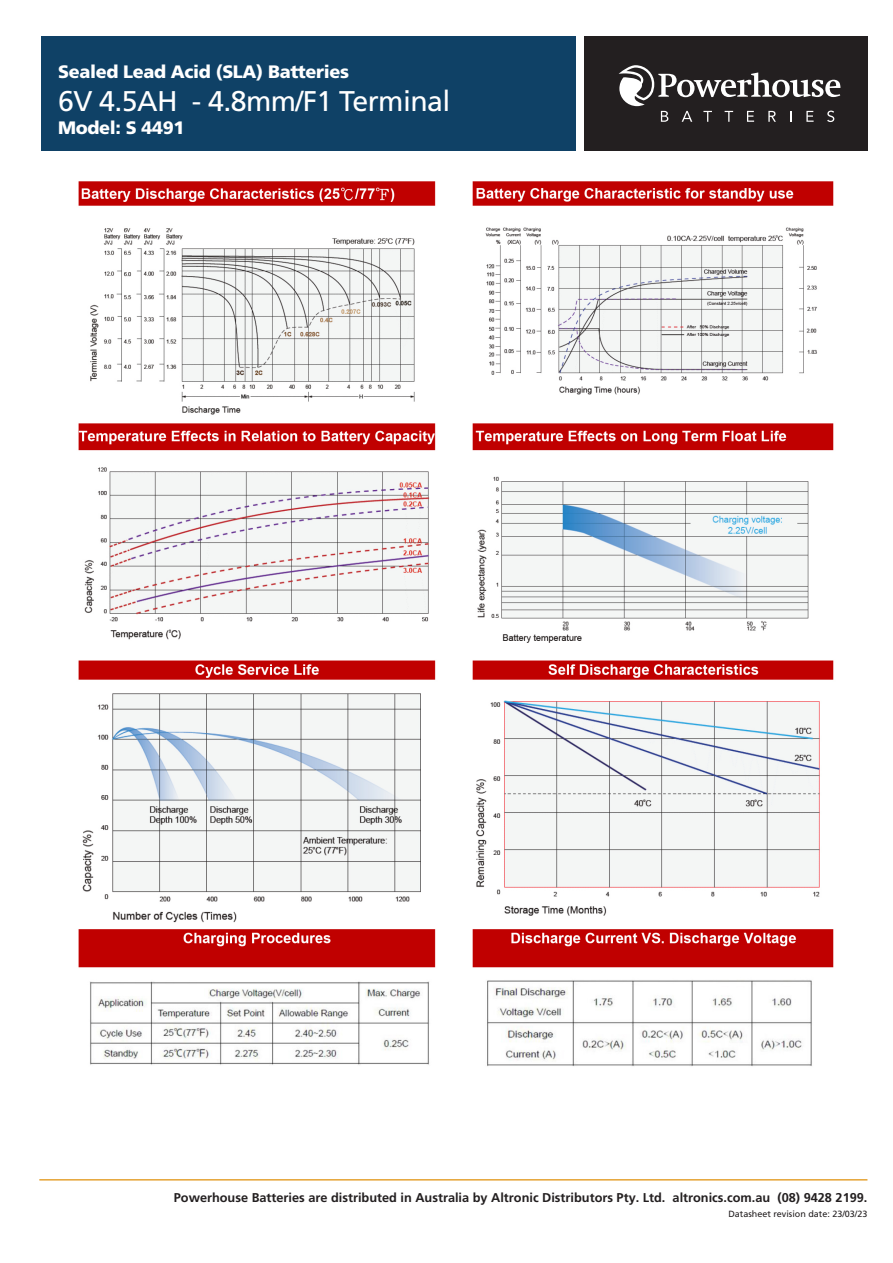
<style>
.page{position:relative;width:893px;height:1263px;background:#fff}
.page>*{position:absolute;margin:0;border:0;box-sizing:border-box;transform-origin:0 0}
.t1{font:28.5px "Frutiger LT Std";letter-spacing:-.02em;color:#fff}
.t2{font:900 18px "Frutiger LT Std";letter-spacing:-.02em;color:#fff}
._2011_Body_Text{font:700 12.75px "Frutiger LT Std";color:#231f20}
._2011_Body_Text-2{font:9px "Frutiger LT Std";color:#231f20}
</style>
<div class="page">
<img style="left:78px;top:181px;width:756px;height:885px">
<div style="left:41px;top:36px;width:535px;height:115px;background:#0f4166"></div>
<div style="left:584px;top:36px;width:283px;height:115px;background:#231f20"></div>
<svg style="left:619px;top:65px;width:221px;height:57px"></svg>
<hr style="left:39px;top:1179px;width:828px;height:1px;background:#e5a334">
<p class="t2" style="left:58px;top:61px;width:292px">Sealed Lead Acid (SLA) Batteries</p>
<p class="t1" style="left:58px;top:84px;width:394px">6V 4.5AH - 4.8mm/F1 Terminal</p>
<p class="t2" style="left:58px;top:116px;width:128px">Model: S 4491</p>
<p class="_2011_Body_Text" style="left:174px;top:1190px;width:695px">Powerhouse Batteries are distributed in Australia by Altronic Distributors Pty. Ltd. altronics.com.au (08) 9428 2199.</p>
<p class="_2011_Body_Text-2" style="left:728px;top:1208px;width:141px">Datasheet revision date: 23/03/23</p>
</div>
